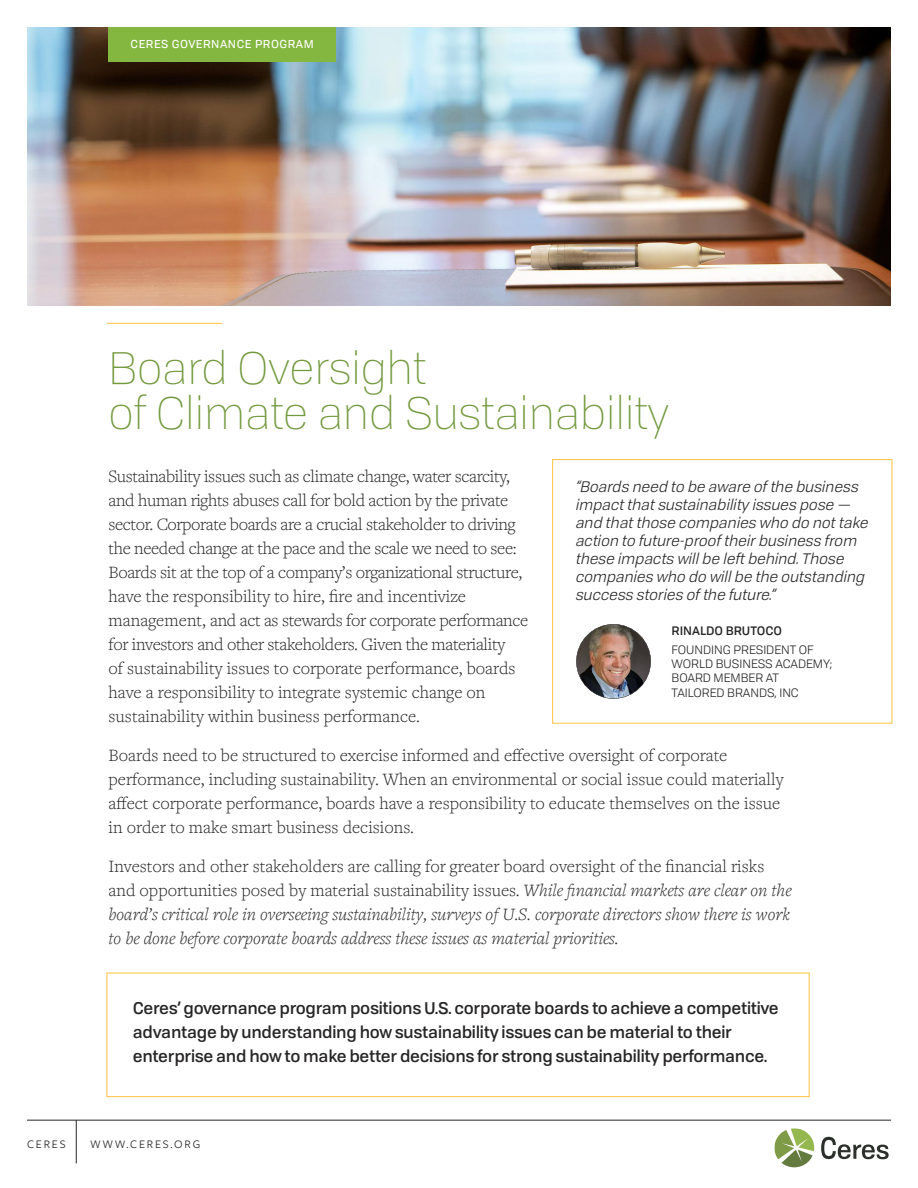
<style>
.page{position:relative;width:918px;height:1188px;background:#fff}
.page>*{position:absolute;margin:0;border:0;box-sizing:border-box;transform-origin:0 0}
.t1{font:300 45px/45px "Tofino";color:#73993e}
.t2{font:300 18px/24px "Freight Text Pro";letter-spacing:-.02em;color:#272526}
.t3{font:italic 300 18px/24px "Freight Text Pro";color:#272526}
.t4{font:300 18px/24px "Freight Text Pro";color:#272526}
.t5{font:500 16.5px/24px "Tofino";letter-spacing:-.02em;color:#272526}
.t6{font:italic 15px/18px "Tofino";letter-spacing:-.005em;color:#272526}
.t7{font:12px/14.2px "Tofino";color:#272526}
.t8{font:12px "Freight Sans Pro";letter-spacing:.15em;color:#272526}
.t9{font:500 12px "Tofino";color:#272526}
.t10{font:11.25px "Tofino";letter-spacing:.05em;color:#fff}
.s1{font-style:normal}
</style>
<div class="page">
<img style="left:27px;top:27px;width:864px;height:279px">
<hr style="left:107px;top:323px;width:115px;height:1px;background:#fec340">
<hr style="left:27px;top:1120px;width:864px;height:1px;background:#272526">
<hr style="left:76px;top:1120px;width:1px;height:43px;background:#272526">
<svg style="left:774px;top:1128px;width:40px;height:39px"></svg>
<svg style="left:821px;top:1137px;width:68px;height:22px"></svg>
<div style="left:109px;top:27px;width:227px;height:35px;background:#84b740"></div>
<div style="left:107px;top:973px;width:702px;height:124px;border:1px solid #fec340"></div>
<div style="left:552px;top:459px;width:340px;height:265px;border:1px solid #fec340"></div>
<img style="left:576px;top:624px;width:75px;height:75px;border-radius:50%">
<div style="left:576px;top:624px;width:75px;height:75px;border:1px solid #272526;border-radius:50%"></div>
<p class="t10" style="left:131px;top:37px;width:185px">CERES GOVERNANCE PROGRAM</p>
<h1 class="t1" style="left:109px;top:346px;width:562px">Board Oversight<br>of Climate and Sustainability</h1>
<p class="t2" style="left:109px;top:463px;width:421px">Sustainability issues such as climate change, water scarcity, and human rights abuses call for bold action by the private sector. Corporate boards are a crucial stakeholder to driving the needed change at the pace and the scale we need to see:<br>Boards sit at the top of a company’s organizational structure, have the responsibility to hire, fire and incentivize management, and act as stewards for corporate performance for investors and other stakeholders. Given the materiality<br>of sustainability issues to corporate performance, boards have a responsibility to integrate systemic change on sustainability within business performance.</p>
<p class="t4" style="left:109px;top:742px;width:677px">Boards need to be structured to exercise informed and effective oversight of corporate performance, including sustainability. When an environmental or social issue could materially affect corporate performance, boards have a responsibility to educate themselves on the issue in order to make smart business decisions.</p>
<p class="t3" style="left:109px;top:853px;width:684px"><span class="s1">Investors and other stakeholders are calling for greater board oversight of the financial risks and opportunities posed by material sustainability issues.</span> While financial markets are clear on the board’s critical role in overseeing sustainability, surveys of U.S. corporate directors show there is work to be done before corporate boards address these issues as material priorities.</p>
<p class="t6" style="left:575px;top:478px;width:297px">“Boards need to be aware of the business impact that sustainability issues pose — and that those companies who do not take action to future-proof their business from these impacts will be left behind. Those companies who do will be the outstanding success stories of the future.”</p>
<p class="t9" style="left:672px;top:624px;width:112px">RINALDO BRUTOCO</p>
<p class="t7" style="left:672px;top:643px;width:162px">FOUNDING PRESIDENT OF<br>WORLD BUSINESS ACADEMY;<br>BOARD MEMBER AT<br>TAILORED BRANDS, INC</p>
<p class="t5" style="left:133px;top:996px;width:648px">Ceres’ governance program positions U.S. corporate boards to achieve a competitive advantage by understanding how sustainability issues can be material to their enterprise and how to make better decisions for strong sustainability performance.</p>
<p class="t8" style="left:27px;top:1137px;width:40px">CERES</p>
<p class="t8" style="left:90px;top:1137px;width:112px">WWW.CERES.ORG</p>
</div>
